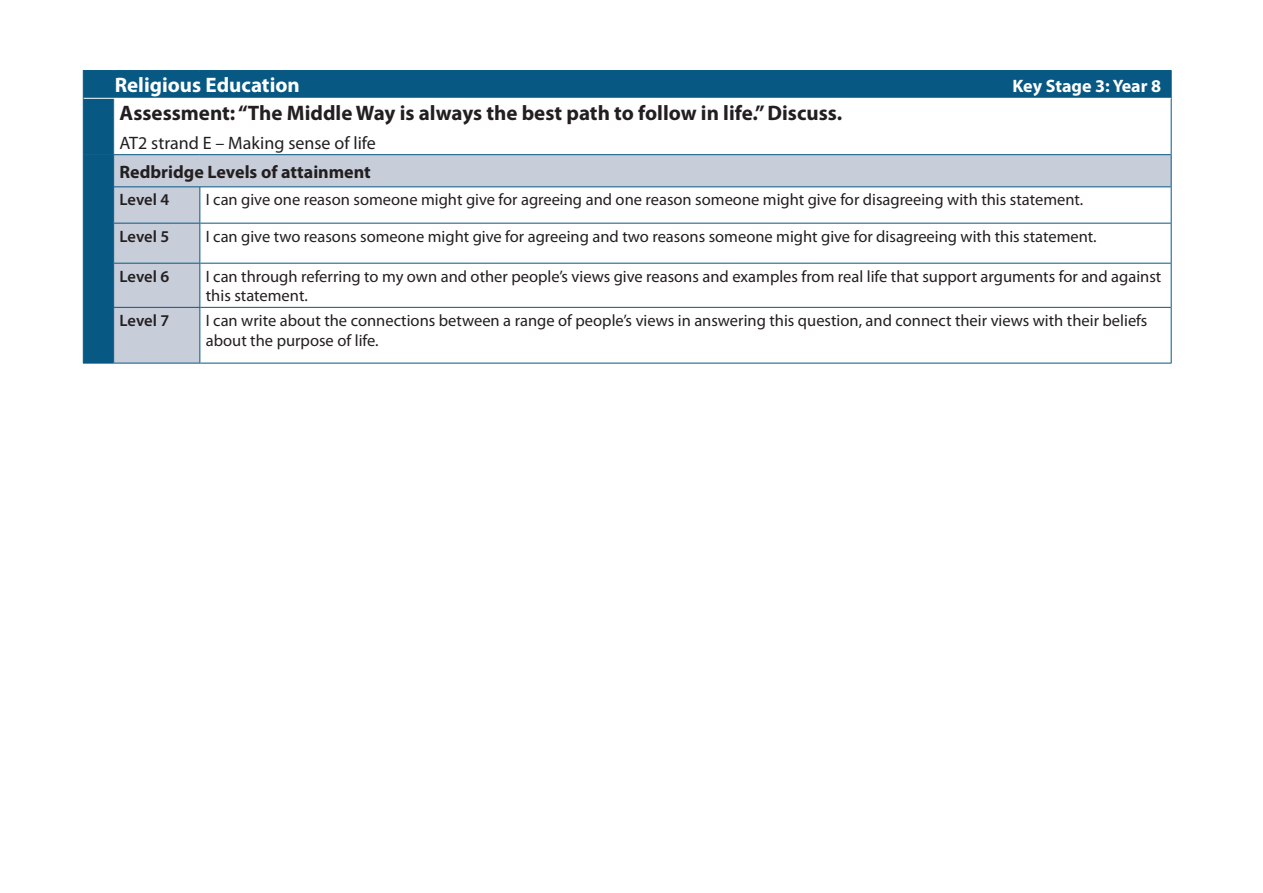
<style>
.page{position:relative;width:1263px;height:893px;background:#fff}
.page>*{position:absolute;margin:0;border:0;box-sizing:border-box;transform-origin:0 0}
.t1{font:700 21px "Myriad Pro";color:#231f20}
.t2{font:700 21px "Myriad Pro";color:#fff}
.body_11{font:18px "Myriad Pro";color:#231f20}
.body_11-2{font:700 18px "Myriad Pro";color:#231f20}
.t3{font:700 18px "Myriad Pro";color:#fff}
.body_11-3{font:16.5px/19.8px "Myriad Pro";color:#231f20}
.bold_11{font:600 16.5px "Myriad Pro";letter-spacing:-.005em;color:#231f20}
</style>
<div class="page">
<div style="left:84px;top:71px;width:1087px;height:83px;background:#075983"></div>
<div style="left:114px;top:98px;width:1057px;height:57px;background:#fff"></div>
<svg style="left:114px;top:155px;width:1057px;height:208px"></svg>
<hr style="left:83px;top:98px;width:1px;height:57px;background:#075983">
<hr style="left:113px;top:98px;width:1px;height:56px;background:#075983">
<hr style="left:1171px;top:98px;width:1px;height:57px;background:#075983">
<hr style="left:1171px;top:155px;width:1px;height:32px;background:#075983">
<hr style="left:1171px;top:187px;width:1px;height:36px;background:#075983">
<hr style="left:1171px;top:223px;width:1px;height:40px;background:#075983">
<hr style="left:1171px;top:263px;width:1px;height:44px;background:#075983">
<hr style="left:1171px;top:307px;width:1px;height:56px;background:#075983">
<hr style="left:83px;top:70px;width:31px;height:1px;background:#075983">
<svg style="left:83px;top:71px;width:1px;height:27px"></svg>
<hr style="left:114px;top:70px;width:86px;height:1px;background:#075983">
<hr style="left:200px;top:70px;width:971px;height:1px;background:#075983">
<svg style="left:1171px;top:71px;width:1px;height:27px"></svg>
<hr style="left:84px;top:98px;width:30px;height:1px;background:#fff">
<hr style="left:84px;top:154px;width:30px;height:1px;background:#075983">
<hr style="left:200px;top:187px;width:971px;height:1px;background:#075983">
<hr style="left:200px;top:223px;width:971px;height:1px;background:#075983">
<hr style="left:200px;top:263px;width:971px;height:1px;background:#075983">
<div style="left:83px;top:155px;width:31px;height:208px;background:#075983"></div>
<hr style="left:200px;top:307px;width:971px;height:1px;background:#075983">
<hr style="left:83px;top:363px;width:30px;height:1px;background:#075983">
<hr style="left:200px;top:363px;width:971px;height:1px;background:#075983">
<hr style="left:114px;top:154px;width:86px;height:1px;background:#075983">
<hr style="left:200px;top:154px;width:971px;height:1px;background:#075983">
<hr style="left:113px;top:187px;width:1px;height:36px;background:#075983">
<hr style="left:113px;top:224px;width:1px;height:39px;background:#075983">
<hr style="left:113px;top:264px;width:1px;height:43px;background:#075983">
<hr style="left:113px;top:308px;width:1px;height:55px;background:#075983">
<hr style="left:114px;top:187px;width:86px;height:1px;background:#075983">
<hr style="left:199px;top:187px;width:1px;height:36px;background:#075983">
<hr style="left:199px;top:224px;width:1px;height:39px;background:#075983">
<hr style="left:199px;top:264px;width:1px;height:43px;background:#075983">
<hr style="left:199px;top:308px;width:1px;height:55px;background:#075983">
<hr style="left:113px;top:223px;width:87px;height:1px;background:#075983">
<hr style="left:113px;top:263px;width:87px;height:1px;background:#075983">
<hr style="left:113px;top:307px;width:87px;height:1px;background:#075983">
<hr style="left:113px;top:363px;width:87px;height:1px;background:#075983">
<p class="t2" style="left:115px;top:72px;width:187px">Religious Education</p>
<p class="t3" style="left:1012px;top:74px;width:150px">Key Stage 3: Year 8</p>
<p class="t1" style="left:120px;top:99px;width:724px">Assessment: “The Middle Way is always the best path to follow in life.” Discuss.</p>
<p class="body_11" style="left:120px;top:132px;width:258px">AT2 strand E – Making sense of life</p>
<p class="body_11-2" style="left:120px;top:160px;width:253px">Redbridge Levels of attainment</p>
<p class="bold_11" style="left:120px;top:189px;width:51px">Level 4</p>
<p class="body_11-3" style="left:206px;top:190px;width:879px">I can give one reason someone might give for agreeing and one reason someone might give for disagreeing with this statement.</p>
<p class="bold_11" style="left:120px;top:225px;width:51px">Level 5</p>
<p class="body_11-3" style="left:206px;top:226px;width:892px">I can give two reasons someone might give for agreeing and two reasons someone might give for disagreeing with this statement.</p>
<p class="bold_11" style="left:120px;top:265px;width:51px">Level 6</p>
<p class="body_11-3" style="left:206px;top:266px;width:957px">I can through referring to my own and other people’s views give reasons and examples from real life that support arguments for and against this statement.</p>
<p class="bold_11" style="left:120px;top:310px;width:51px">Level 7</p>
<p class="body_11-3" style="left:206px;top:310px;width:943px">I can write about the connections between a range of people’s views in answering this question, and connect their views with their beliefs about the purpose of life.</p>
</div>
